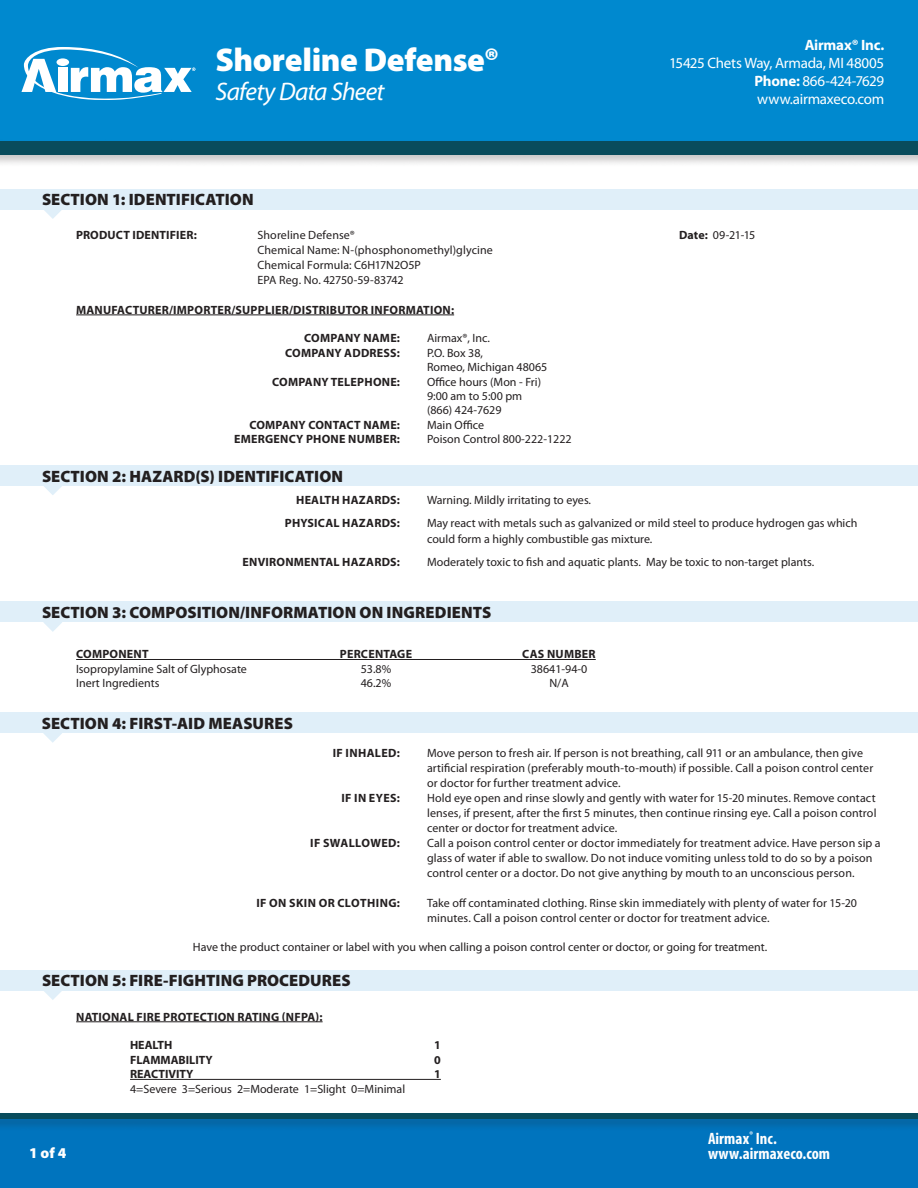
<style>
.page{position:relative;width:918px;height:1188px;background:#fff}
.page>*{position:absolute;margin:0;border:0;box-sizing:border-box;transform-origin:0 0}
.t1{font:900 33px "Myriad Pro";letter-spacing:-.015em;color:#fff}
.t2{font:italic 25.5px "Myriad Pro";letter-spacing:-.03em;color:#fff}
.t3{font:900 16.5px "Myriad Pro";letter-spacing:.005em;color:#231f20}
.t4{font:700 condensed 16.5px "Myriad Pro";letter-spacing:.005em;color:#fff}
.t5{font:15px/18px "Myriad Pro";letter-spacing:-.02em;color:#fff;text-align:justify}
.t6{font:700 15px "Myriad Pro";letter-spacing:-.015em;color:#fff}
.t7{font:900 15px "Myriad Pro";color:#fff}
.sidebyside_list{font:12px/15px "Myriad Pro";letter-spacing:.005em;color:#231f20}
.sidebyside_list-2{font:700 12px "Myriad Pro";letter-spacing:.02em;color:#231f20}
.Heading2_Underline{font:700 12px "Myriad Pro";letter-spacing:.02em;color:#231f20}
.tabbed_columns{font:12px "Myriad Pro";color:#231f20}
.tabbed_columns_inden{font:12px "Myriad Pro";color:#231f20}
.tabbed_columns_inden-2{font:700 12px "Myriad Pro";color:#231f20}
.sidebyside_list-3{font:12px "Myriad Pro";letter-spacing:-.02em;color:#231f20}
.s1{font-weight:700}
</style>
<div class="page">
<div style="left:0;top:0;width:918px;height:155px;background:#0089cf"></div>
<div style="left:0;top:139px;width:918px;height:28px;background:#231f20;opacity:.25"></div>
<div style="left:0;top:141px;width:918px;height:14px;background:#094c5c"></div>
<div style="left:0;top:1114px;width:918px;height:74px;background:#0074be"></div>
<div style="left:0;top:1112px;width:918px;height:20px;background:#231f20;opacity:.25"></div>
<div style="left:0;top:1114px;width:918px;height:5px;background:#094c5c"></div>
<svg style="left:21px;top:47px;width:174px;height:53px"></svg>
<div style="left:57px;top:58px;width:12px;height:8px;background:#fff;border-radius:50%"></div>
<div style="left:0;top:189px;width:918px;height:20px;background:#e0eff9"></div>
<svg style="left:43px;top:209px;width:19px;height:10px"></svg>
<div style="left:0;top:465px;width:918px;height:21px;background:#e0eff9"></div>
<svg style="left:44px;top:486px;width:18px;height:9px"></svg>
<div style="left:0;top:712px;width:918px;height:21px;background:#e0eff9"></div>
<svg style="left:43px;top:733px;width:19px;height:10px"></svg>
<div style="left:0;top:602px;width:918px;height:20px;background:#e0eff9"></div>
<svg style="left:43px;top:622px;width:19px;height:10px"></svg>
<hr style="left:76px;top:659px;width:520px;height:1px;background:#231f20">
<hr style="left:76px;top:315px;width:378px;height:1px;background:#231f20">
<div style="left:0;top:970px;width:918px;height:21px;background:#e0eff9"></div>
<svg style="left:44px;top:991px;width:18px;height:9px"></svg>
<hr style="left:76px;top:1021px;width:247px;height:1px;background:#231f20">
<hr style="left:130px;top:1079px;width:311px;height:1px;background:#231f20">
<h1 class="t1" style="left:216px;top:38px;width:285px">Shoreline Defense®</h1>
<h2 class="t2" style="left:216px;top:75px;width:170px">Safety Data Sheet</h2>
<p class="t3" style="left:42px;top:189px;width:213px">SECTION 1: IDENTIFICATION</p>
<p class="t6" style="left:805px;top:35px;width:81px">Airmax® Inc.</p>
<p class="t5" style="left:755px;top:54px;width:131px;text-indent:-85px">15425 Chets Way, Armada, MI 48005<br><span class="s1">Phone:</span> 866-424-7629 www.airmaxeco.com</p>
<p class="Heading2_Underline" style="left:76px;top:227px;width:122px">PRODUCT IDENTIFIER:</p>
<p class="sidebyside_list" style="left:258px;top:228px;width:99px">Shoreline Defense®</p>
<p class="sidebyside_list" style="left:679px;top:228px;width:78px"><span class="s1">Date:</span> 09-21-15</p>
<p class="sidebyside_list" style="left:258px;top:243px;width:237px">Chemical Name: N-(phosphonomethyl)glycine</p>
<p class="sidebyside_list" style="left:258px;top:258px;width:165px">Chemical Formula: C6H17N2O5P</p>
<p class="sidebyside_list-3" style="left:258px;top:273px;width:148px">EPA Reg. No. 42750-59-83742</p>
<p class="Heading2_Underline" style="left:76px;top:302px;width:379px">MANUFACTURER/IMPORTER/SUPPLIER/DISTRIBUTOR INFORMATION:</p>
<p class="sidebyside_list-2" style="left:304px;top:331px;width:97px">COMPANY NAME:</p>
<p class="sidebyside_list" style="left:427px;top:331px;width:64px">Airmax®, Inc.</p>
<p class="sidebyside_list-2" style="left:285px;top:345px;width:116px">COMPANY ADDRESS:</p>
<p class="sidebyside_list" style="left:427px;top:345px;width:122px;line-height:14.4px">P.O. Box 38,<br>Romeo, Michigan 48065</p>
<p class="sidebyside_list-2" style="left:272px;top:374px;width:129px">COMPANY TELEPHONE:</p>
<p class="sidebyside_list" style="left:427px;top:374px;width:116px;line-height:14.4px">Office hours (Mon - Fri)<br>9:00 am to 5:00 pm (866) 424-7629</p>
<p class="sidebyside_list-2" style="left:249px;top:417px;width:152px">COMPANY CONTACT NAME:</p>
<p class="sidebyside_list" style="left:427px;top:417px;width:59px">Main Office</p>
<p class="sidebyside_list-2" style="left:234px;top:431px;width:167px">EMERGENCY PHONE NUMBER:</p>
<p class="sidebyside_list" style="left:427px;top:432px;width:146px">Poison Control 800-222-1222</p>
<p class="t3" style="left:42px;top:465px;width:303px">SECTION 2: HAZARD(S) IDENTIFICATION</p>
<p class="sidebyside_list-2" style="left:296px;top:493px;width:105px">HEALTH HAZARDS:</p>
<p class="sidebyside_list" style="left:427px;top:493px;width:166px">Warning. Mildly irritating to eyes.</p>
<p class="sidebyside_list-2" style="left:285px;top:515px;width:117px">PHYSICAL HAZARDS:</p>
<p class="sidebyside_list" style="left:427px;top:514px;width:432px;line-height:16.5px">May react with metals such as galvanized or mild steel to produce hydrogen gas which could form a highly combustible gas mixture.</p>
<p class="sidebyside_list-2" style="left:243px;top:554px;width:159px">ENVIRONMENTAL HAZARDS:</p>
<p class="sidebyside_list" style="left:427px;top:554px;width:389px">Moderately toxic to fish and aquatic plants. May be toxic to non-target plants.</p>
<p class="t3" style="left:42px;top:602px;width:451px">SECTION 3: COMPOSITION/INFORMATION ON INGREDIENTS</p>
<p class="Heading2_Underline" style="left:76px;top:646px;width:74px">COMPONENT</p>
<p class="Heading2_Underline" style="left:340px;top:646px;width:74px">PERCENTAGE</p>
<p class="Heading2_Underline" style="left:522px;top:646px;width:75px">CAS NUMBER</p>
<p class="tabbed_columns" style="left:76px;top:661px;width:172px">Isopropylamine Salt of Glyphosate</p>
<p class="tabbed_columns" style="left:361px;top:661px;width:32px">53.8%</p>
<p class="tabbed_columns" style="left:531px;top:661px;width:58px">38641-94-0</p>
<p class="tabbed_columns" style="left:76px;top:676px;width:85px">Inert Ingredients</p>
<p class="tabbed_columns" style="left:361px;top:676px;width:32px">46.2%</p>
<p class="tabbed_columns" style="left:549px;top:676px;width:21px">N/A</p>
<p class="t3" style="left:42px;top:712px;width:253px">SECTION 4: FIRST-AID MEASURES</p>
<p class="sidebyside_list-2" style="left:333px;top:745px;width:69px">IF INHALED:</p>
<p class="sidebyside_list" style="left:427px;top:745px;width:448px">Move person to fresh air. If person is not breathing, call 911 or an ambulance, then give artificial respiration (preferably mouth-to-mouth) if possible. Call a poison control center or doctor for further treatment advice.</p>
<p class="sidebyside_list-2" style="left:341px;top:790px;width:60px">IF IN EYES:</p>
<p class="sidebyside_list" style="left:427px;top:790px;width:451px;text-align:justify">Hold eye open and rinse slowly and gently with water for 15-20 minutes. Remove contact lenses, if present, after the first 5 minutes, then continue rinsing eye. Call a poison control center or doctor for treatment advice.</p>
<p class="sidebyside_list-2" style="left:310px;top:835px;width:91px">IF SWALLOWED:</p>
<p class="sidebyside_list" style="left:427px;top:835px;width:455px">Call a poison control center or doctor immediately for treatment advice. Have person sip a glass of water if able to swallow. Do not induce vomiting unless told to do so by a poison control center or a doctor. Do not give anything by mouth to an unconscious person.</p>
<p class="sidebyside_list-2" style="left:256px;top:895px;width:145px">IF ON SKIN OR CLOTHING:</p>
<p class="sidebyside_list" style="left:427px;top:895px;width:431px">Take off contaminated clothing. Rinse skin immediately with plenty of water for 15-20 minutes. Call a poison control center or doctor for treatment advice.</p>
<p class="sidebyside_list" style="left:193px;top:939px;width:576px">Have the product container or label with you when calling a poison control center or doctor, or going for treatment.</p>
<p class="t3" style="left:42px;top:970px;width:310px">SECTION 5: FIRE-FIGHTING PROCEDURES</p>
<p class="Heading2_Underline" style="left:76px;top:1009px;width:248px">NATIONAL FIRE PROTECTION RATING (NFPA):</p>
<p class="tabbed_columns_inden-2" style="left:130px;top:1038px;width:44px">HEALTH</p>
<p class="tabbed_columns_inden-2" style="left:434px;top:1038px;width:8px">1</p>
<p class="tabbed_columns_inden-2" style="left:130px;top:1052px;width:84px">FLAMMABILITY</p>
<p class="tabbed_columns_inden-2" style="left:434px;top:1052px;width:8px">0</p>
<p class="tabbed_columns_inden-2" style="left:130px;top:1066px;width:65px">REACTIVITY</p>
<p class="tabbed_columns_inden-2" style="left:434px;top:1066px;width:8px">1</p>
<p class="tabbed_columns_inden" style="left:130px;top:1081px;width:277px">4=Severe 3=Serious 2=Moderate 1=Slight 0=Minimal</p>
<h3 class="t4" style="left:708px;top:1128px;width:70px">Airmax<sup>®</sup> Inc.</h3>
<p class="t7" style="left:29px;top:1143px;width:39px">1 of 4</p>
<h3 class="t4" style="left:708px;top:1143px;width:124px">www.airmaxeco.com</h3>
</div>
